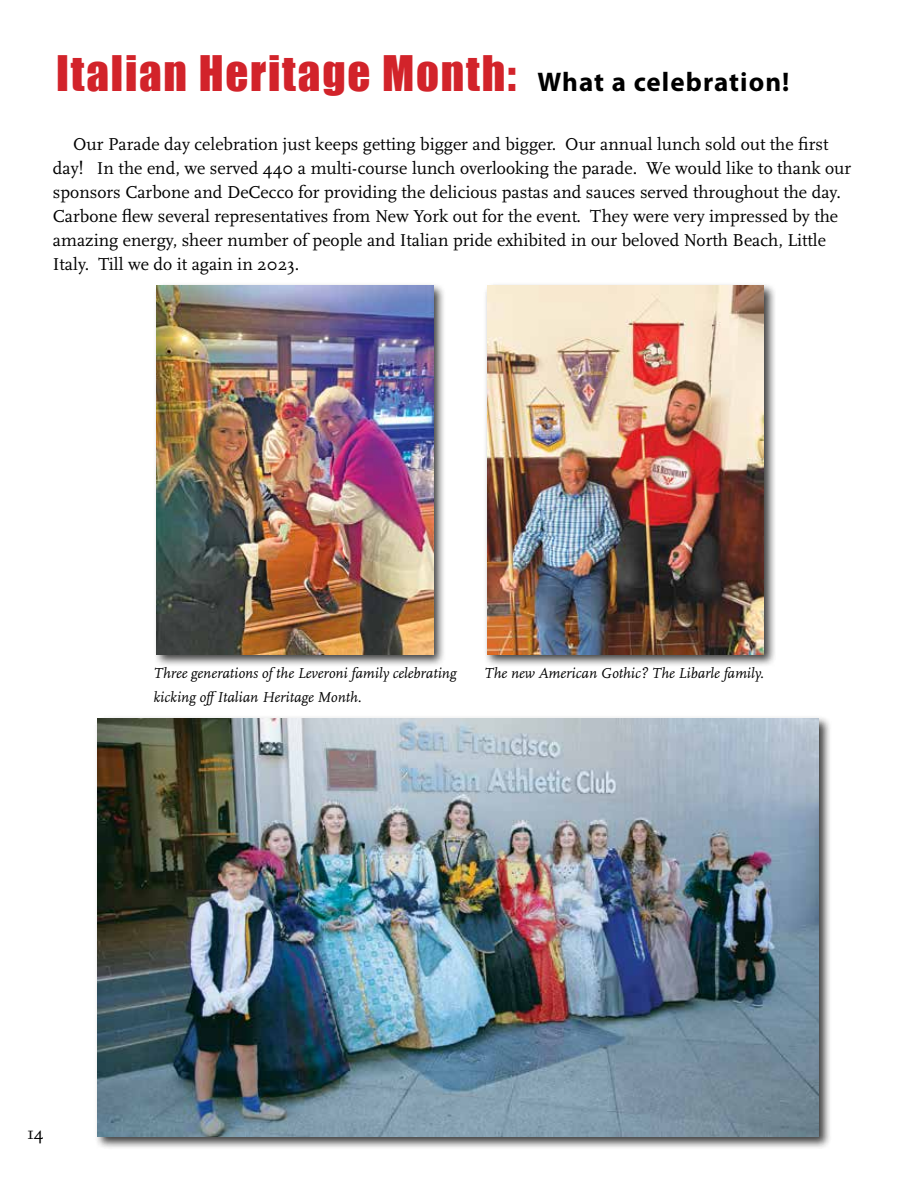
<style>
.page{position:relative;width:918px;height:1188px;background:#fff}
.page>*{position:absolute;margin:0;border:0;box-sizing:border-box;transform-origin:0 0}
.t1{font:45px "Impact";letter-spacing:.04em;color:#d2232a}
.t2{font:18px/24px "Scala Pro";color:#000}
.t3{font:italic 15px/24px "Scala Pro";color:#000}
.s1{font-family:"Myriad Pro";font-weight:700;font-size:27px;color:#000}
</style>
<div class="page">
<div style="left:153px;top:282px;width:293px;height:385px;background:#000;opacity:.75"></div>
<img style="left:157px;top:286px;width:276px;height:368px">
<div style="left:484px;top:282px;width:292px;height:385px;background:#000;opacity:.75"></div>
<img style="left:487px;top:286px;width:277px;height:368px">
<div style="left:94px;top:715px;width:738px;height:435px;background:#000;opacity:.75"></div>
<img style="left:97px;top:718px;width:722px;height:419px">
<h1 class="t1" style="left:56px;top:45px;width:735px">Italian Heritage Month: <span class="s1">What a celebration!</span></h1>
<p class="t2" style="left:53px;top:133px;width:800px;text-indent:20px">Our Parade day celebration just keeps getting bigger and bigger. Our annual lunch sold out the first day! In the end, we served 440 a multi-course lunch overlooking the parade. We would like to thank our sponsors Carbone and DeCecco for providing the delicious pastas and sauces served throughout the day.<br>Carbone flew several representatives from New York out for the event. They were very impressed by the amazing energy, sheer number of people and Italian pride exhibited in our beloved North Beach, Little Italy. Till we do it again in 2023.</p>
<p class="t3" style="left:153px;top:662px;width:304px">Three generations of the Leveroni family celebrating kicking offItalian Heritage Month.</p>
<p class="t3" style="left:484px;top:662px;width:281px">The new American Gothic? The Libarle family.</p>
<p class="t2" style="left:27px;top:1122px;width:18px">14</p>
</div>
